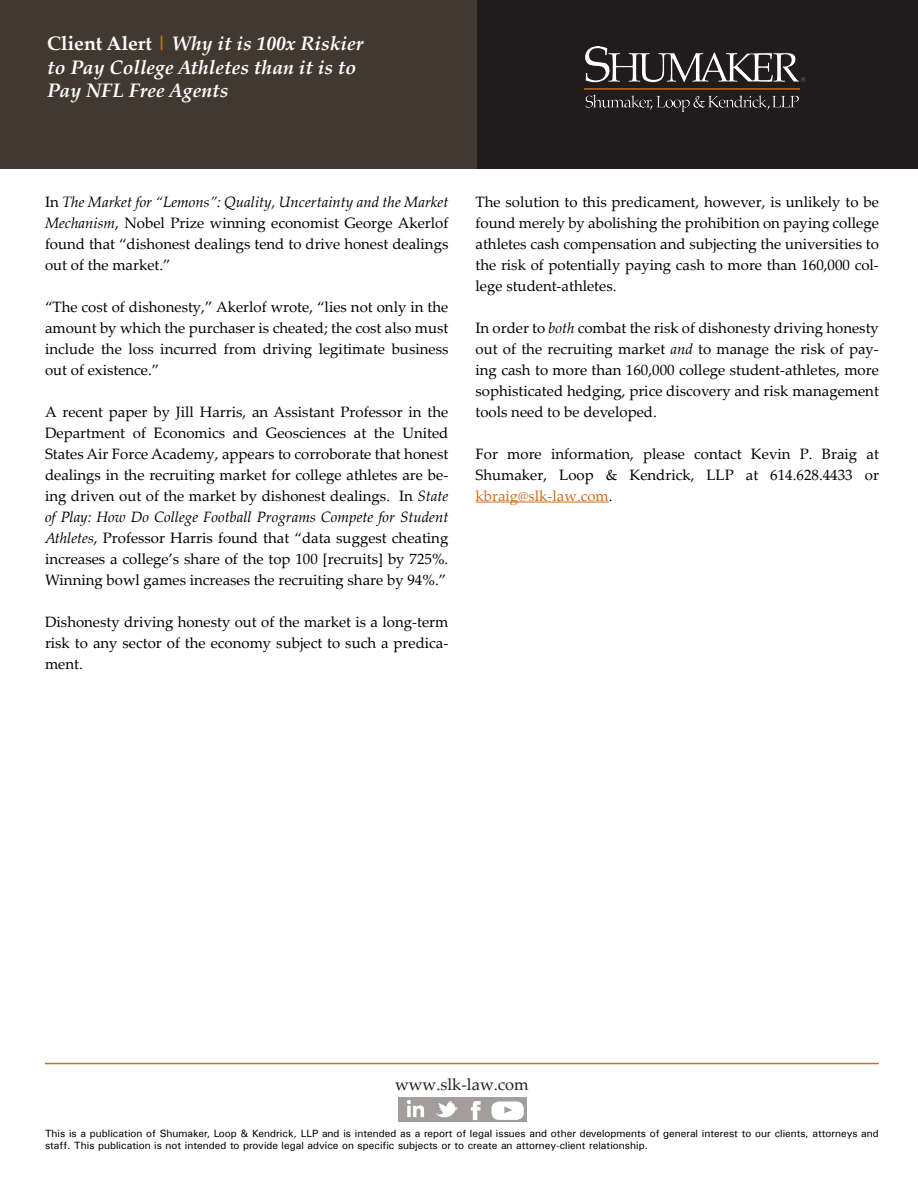
<style>
.page{position:relative;width:918px;height:1188px;background:#fff}
.page>*{position:absolute;margin:0;border:0;box-sizing:border-box;transform-origin:0 0}
.t1{font:italic 700 19.5px "Palatino Linotype";color:#fff}
.t2{font:16.5px "Palatino Linotype";color:#231f20}
.t3{font:15px/21px "Palatino Linotype";color:#000;text-align:justify}
.t4{font:10.5px/12px "Univers";color:#000}
.s1{font-style:normal}
.s2{color:#d06f18}
.s3{font-style:italic}
</style>
<div class="page">
<div style="left:1px;top:0;width:917px;height:168px;background:#201c1d"></div>
<div style="left:0;top:0;width:477px;height:168px;background:#413830"></div>
<img style="left:585px;top:47px;width:220px;height:64px">
<hr style="left:476px;top:502px;width:133px;height:1px;background:#d06f18">
<hr style="left:45px;top:1063px;width:834px;height:1px;background:#d06f18">
<div style="left:398px;top:1098px;width:129px;height:24px;background:#a39d9d"></div>
<img style="left:407px;top:1100px;width:17px;height:18px">
<img style="left:435px;top:1101px;width:23px;height:17px">
<img style="left:470px;top:1101px;width:11px;height:20px">
<div style="left:491px;top:1102px;width:33px;height:18px;background:#fff;border-radius:8px"></div>
<svg style="left:504px;top:1106px;width:8px;height:7px"></svg>
<p class="t1" style="left:47px;top:30px;width:318px"><span class="s1">Client Alert</span> <span class="s2">|</span> Why it is 100x Riskier</p>
<p class="t1" style="left:47px;top:53px;width:311px">to Pay College Athletes than it is to</p>
<p class="t1" style="left:47px;top:77px;width:183px">Pay NFL Free Agents</p>
<p class="t3" style="left:45px;top:190px;width:405px">In <span class="s3">The Market for “Lemons”: Quality, Uncertainty and the Market Mechanism</span>, Nobel Prize winning economist George Akerlof found that “dishonest dealings tend to drive honest dealings out of the market.”</p>
<p class="t3" style="left:45px;top:295px;width:405px">“The cost of dishonesty,” Akerlof wrote, “lies not only in the amount by which the purchaser is cheated; the cost also must include the loss incurred from driving legitimate business out of existence.”</p>
<p class="t3" style="left:45px;top:400px;width:405px">A recent paper by Jill Harris, an Assistant Professor in the Department of Economics and Geosciences at the United States Air Force Academy, appears to corroborate that honest dealings in the recruiting market for college athletes are be&shy;ing driven out of the market by dishonest dealings. In <span class="s3">State of Play: How Do College Football Programs Compete for Student Athletes</span>, Professor Harris found that “data suggest cheating increases a college’s share of the top 100 [recruits] by 725%.<br>Winning bowl games increases the recruiting share by 94%.”</p>
<p class="t3" style="left:45px;top:610px;width:405px">Dishonesty driving honesty out of the market is a long-term risk to any sector of the economy subject to such a predica&shy;ment.</p>
<p class="t3" style="left:476px;top:190px;width:405px">The solution to this predicament, however, is unlikely to be found merely by abolishing the prohibition on paying college athletes cash compensation and subjecting the universities to the risk of potentially paying cash to more than 160,000 col&shy;lege student-athletes.</p>
<p class="t3" style="left:476px;top:316px;width:405px">In order to <span class="s3">both</span> combat the risk of dishonesty driving honesty out of the recruiting market <span class="s3">and</span> to manage the risk of pay&shy;ing cash to more than 160,000 college student-athletes, more sophisticated hedging, price discovery and risk management tools need to be developed.</p>
<p class="t3" style="left:476px;top:442px;width:405px">For more information, please contact Kevin P. Braig at Shumaker, Loop &amp; Kendrick, LLP at 614.628.4433 or <span class="s2">kbraig@slk-law.com</span>.</p>
<p class="t2" style="left:395px;top:1073px;width:135px">www.slk-law.com</p>
<p class="t4" style="left:45px;top:1127px;width:835px">This is a publication of Shumaker, Loop &amp; Kendrick, LLP and is intended as a report of legal issues and other developments of general interest to our clients, attorneys and staff. This publication is not intended to provide legal advice on specific subjects or to create an attorney-client relationship.</p>
</div>
